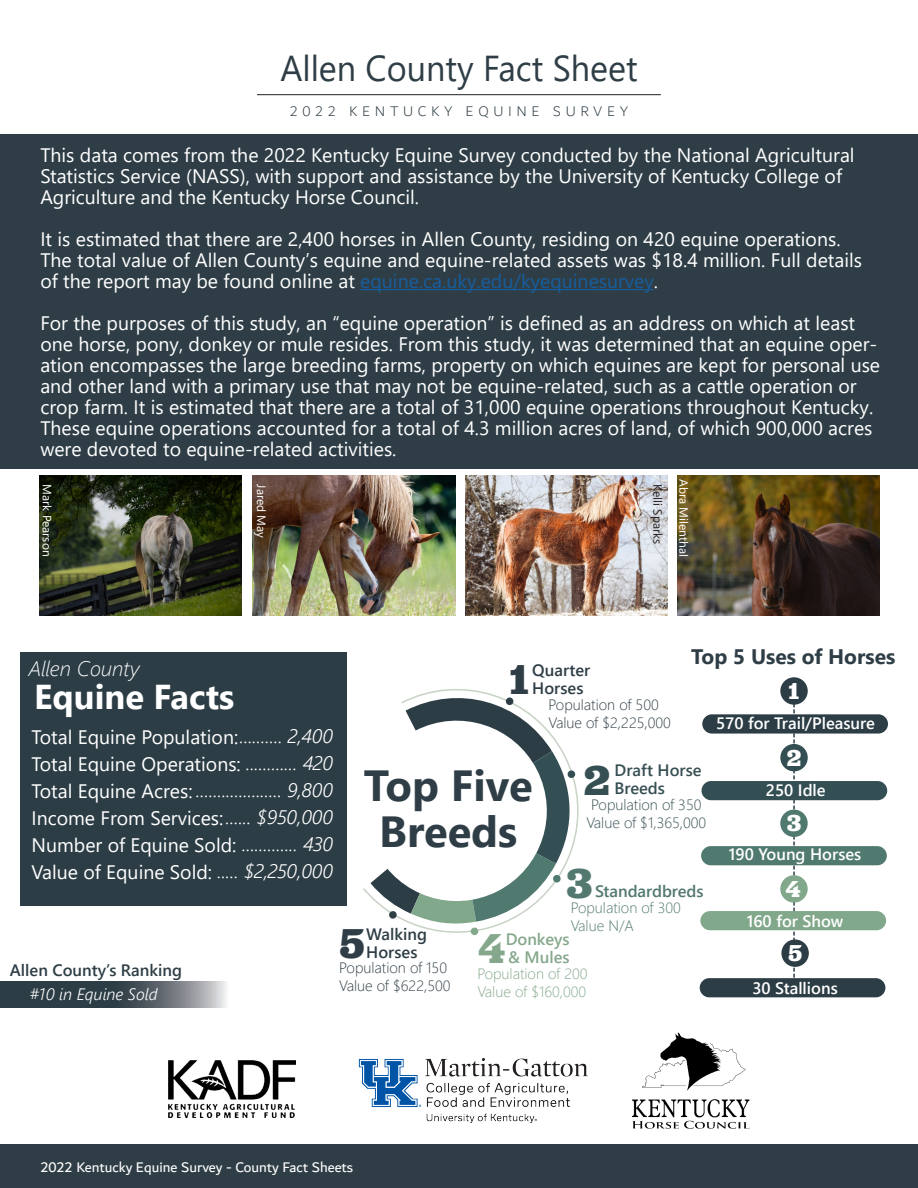
<style>
.page{position:relative;width:918px;height:1188px;background:#fff}
.page>*{position:absolute;margin:0;border:0;box-sizing:border-box;transform-origin:0 0}
.t1{font:700 43.5px/46.8px "Segoe UI";color:#2f3e46;text-align:center}
.t2{font:700 43.5px "Jubilat";color:#2f3e46}
.t3{font:700 43.5px "Jubilat";color:#364f52}
.t4{font:700 43.5px "Jubilat";color:#527870}
.t5{font:700 43.5px "Jubilat";color:#85a88c}
.t6{font:36px "Segoe UI";color:#2f3e46;scale:.95 1}
.t7{font:700 34.5px "Segoe UI";color:#fff}
.t8{font:700 24px "Jubilat";color:#fff}
.t9{font:700 21px "Segoe UI";color:#2f3e46}
.t10{font:italic 300 21px "Segoe UI";color:#fff}
.t11{font:19.5px/21px "Segoe UI";color:#fff}
.t12{font:600 16.5px "Segoe UI";color:#fff}
.t13{font:600 16.5px/18px "Segoe UI";color:#2f3e46}
.t14{font:600 16.5px "Segoe UI";color:#364f52}
.t15{font:italic 300 16.5px "Segoe UI";color:#fff}
.t16{font:600 16.5px "Segoe UI";color:#527870}
.t17{font:600 16.5px/18px "Segoe UI";color:#85a88c}
.t18{font:300 15px/18px "Segoe UI";color:#2f3e46}
.t19{font:15px "Dubai";color:#fff}
.t20{font:300 15px/18px "Segoe UI";color:#364f52;text-align:center}
.t21{font:300 15px/18px "Segoe UI";color:#85a88c}
.t22{font:300 15px "Dubai";letter-spacing:.31em;color:#2f3e46}
.t23{font:300 15px/18px "Segoe UI";color:#527870}
.t24{font:12px "Segoe UI";color:#fff}
.t25{font:12px "Segoe UI";color:#231f20}
.s1{color:#175d9e}
.s2{font-weight:300;font-style:italic}
</style>
<div class="page">
<img style="left:677px;top:476px;width:202px;height:140px">
<div style="left:0;top:135px;width:918px;height:334px;background:#2f3e46"></div>
<hr style="left:257px;top:94px;width:404px;height:1px;background:#231f20">
<img style="left:465px;top:476px;width:202px;height:140px">
<img style="left:39px;top:476px;width:203px;height:140px">
<img style="left:252px;top:476px;width:203px;height:140px">
<svg style="left:793px;top:705px;width:2px;height:273px"></svg>
<div style="left:702px;top:714px;width:186px;height:20px;background:#2c3d45;border-radius:10px"></div>
<div style="left:702px;top:781px;width:185px;height:19px;background:#344f53;border-radius:10px"></div>
<div style="left:701px;top:846px;width:186px;height:19px;background:#50796f;border-radius:10px"></div>
<div style="left:700px;top:911px;width:186px;height:19px;background:#82a88c;border-radius:10px"></div>
<div style="left:700px;top:978px;width:185px;height:19px;background:#2c3d45;border-radius:10px"></div>
<div style="left:780px;top:677px;width:28px;height:28px;background:#2c3d45;border-radius:50%"></div>
<div style="left:780px;top:744px;width:28px;height:27px;background:#344f53;border-radius:50%"></div>
<div style="left:780px;top:810px;width:28px;height:27px;background:#50796f;border-radius:50%"></div>
<div style="left:780px;top:875px;width:28px;height:28px;background:#82a88c;border-radius:50%"></div>
<div style="left:781px;top:939px;width:28px;height:28px;background:#2c3d45;border-radius:50%"></div>
<svg style="left:0;top:982px;width:226px;height:26px;background:#525d64"></svg>
<div style="left:20px;top:652px;width:326px;height:253px;background:#2c3d45"></div>
<svg style="left:363px;top:689px;width:213px;height:247px"></svg>
<hr style="left:360px;top:289px;width:294px;height:1px;background:#175d9e">
<div style="left:0;top:1145px;width:918px;height:43px;background:#2f3e46"></div>
<img style="left:169px;top:1060px;width:126px;height:57px">
<img style="left:632px;top:1032px;width:117px;height:97px">
<img style="left:358px;top:1058px;width:230px;height:65px">
<h2 class="t6" style="left:280px;top:34px;width:378px">Allen County Fact Sheet</h2>
<p class="t22" style="left:290px;top:100px;width:340px">2022 KENTUCKY EQUINE SURVEY</p>
<p class="t11" style="left:40px;top:143px;width:816px">This data comes from the 2022 Kentucky Equine Survey conducted by the National Agricultural<br>Statistics Service (NASS), with support and assistance by the University of Kentucky College of<br>Agriculture and the Kentucky Horse Council.</p>
<p class="t11" style="left:40px;top:227px;width:823px">It is estimated that there are 2,400 horses in Allen County, residing on 420 equine operations.<br>The total value of Allen County’s equine and equine-related assets was $18.4 million. Full details of the report may be found online at <span class="s1">equine.ca.uky.edu/kyequinesurvey</span>.</p>
<p class="t11" style="left:40px;top:311px;width:841px">For the purposes of this study, an “equine operation” is defined as an address on which at least one horse, pony, donkey or mule resides. From this study, it was determined that an equine oper&shy;ation encompasses the large breeding farms, property on which equines are kept for personal use and other land with a primary use that may not be equine-related, such as a cattle operation or crop farm. It is estimated that there are a total of 31,000 equine operations throughout Kentucky.<br>These equine operations accounted for a total of 4.3 million acres of land, of which 900,000 acres were devoted to equine-related activities.</p>
<p class="t25" style="left:669px;top:484px;width:61px;rotate:90deg">Kelli Sparks</p>
<p class="t24" style="left:695px;top:479px;width:79px;rotate:90deg">Abra Milenthal</p>
<p class="t24" style="left:59px;top:484px;width:74px;rotate:90deg">Mark Pearson</p>
<p class="t24" style="left:273px;top:484px;width:55px;rotate:90deg">Jared May</p>
<p class="t9" style="left:691px;top:637px;width:206px">Top 5 Uses of Horses</p>
<p class="t10" style="left:29px;top:649px;width:112px">Allen County</p>
<h3 class="t7" style="left:34px;top:665px;width:202px">Equine Facts</h3>
<h1 class="t2" style="left:510px;top:651px;width:21px">1</h1>
<p class="t13" style="left:532px;top:660px;width:60px">Quarter<br>Horses</p>
<p class="t8" style="left:789px;top:675px;width:12px">1</p>
<p class="t18" style="left:549px;top:694px;width:124px">Population of 500<br>Value of $2,225,000</p>
<p class="t12" style="left:716px;top:707px;width:160px">570 for Trail/Pleasure</p>
<p class="t11" style="left:32px;top:722px;width:303px;line-height:26.5px;text-align:justify">Total Equine Population:<span class="s2">.......... 2,400<br></span>Total Equine Operations: <span class="s2">............ 420<br></span>Total Equine Acres: <span class="s2">.................... 9,800</span></p>
<p class="t11" style="left:32px;top:803px;width:303px;line-height:27px;text-align:justify">Income From Services:<span class="s2">...... $950,000<br></span>Number of Equine Sold: <span class="s2">............. 430<br></span>Value of Equine Sold: <span class="s2">..... $2,250,000</span></p>
<p class="t8" style="left:787px;top:742px;width:16px">2</p>
<p class="t14" style="left:615px;top:755px;width:89px">Draft Horse</p>
<h1 class="t3" style="left:584px;top:753px;width:28px">2</h1>
<h1 class="t1" style="left:364px;top:758px;width:170px">Top Five<br>Breeds</h1>
<p class="t14" style="left:615px;top:773px;width:52px">Breeds</p>
<p class="t20" style="left:586px;top:795px;width:121px">Population of 350<br>Value of $1,365,000</p>
<h1 class="t4" style="left:567px;top:855px;width:27px">3</h1>
<p class="t12" style="left:766px;top:775px;width:61px">250 Idle</p>
<p class="t8" style="left:787px;top:808px;width:16px">3</p>
<p class="t12" style="left:729px;top:839px;width:134px">190 Young Horses</p>
<p class="t8" style="left:786px;top:873px;width:16px">4</p>
<p class="t16" style="left:595px;top:876px;width:110px">Standardbreds</p>
<p class="t23" style="left:571px;top:898px;width:112px">Population of 300<br>Value N/A</p>
<p class="t12" style="left:747px;top:905px;width:98px">160 for Show</p>
<h1 class="t2" style="left:340px;top:915px;width:26px">5</h1>
<p class="t13" style="left:366px;top:924px;width:62px">Walking<br>Horses</p>
<h1 class="t5" style="left:479px;top:920px;width:29px">4</h1>
<p class="t17" style="left:506px;top:929px;width:65px">Donkeys &amp; Mules</p>
<p class="t21" style="left:477px;top:963px;width:112px">Population of 200<br>Value of $160,000</p>
<p class="t8" style="left:789px;top:938px;width:15px">5</p>
<p class="t18" style="left:339px;top:957px;width:113px">Population of 150<br>Value of $622,500</p>
<p class="t13" style="left:10px;top:959px;width:174px">Allen County’s Ranking</p>
<p class="t15" style="left:29px;top:979px;width:130px">#10 in Equine Sold</p>
<p class="t12" style="left:752px;top:973px;width:87px">30 Stallions</p>
<p class="t19" style="left:40px;top:1158px;width:314px">2022 Kentucky Equine Survey - County Fact Sheets</p>
</div>
